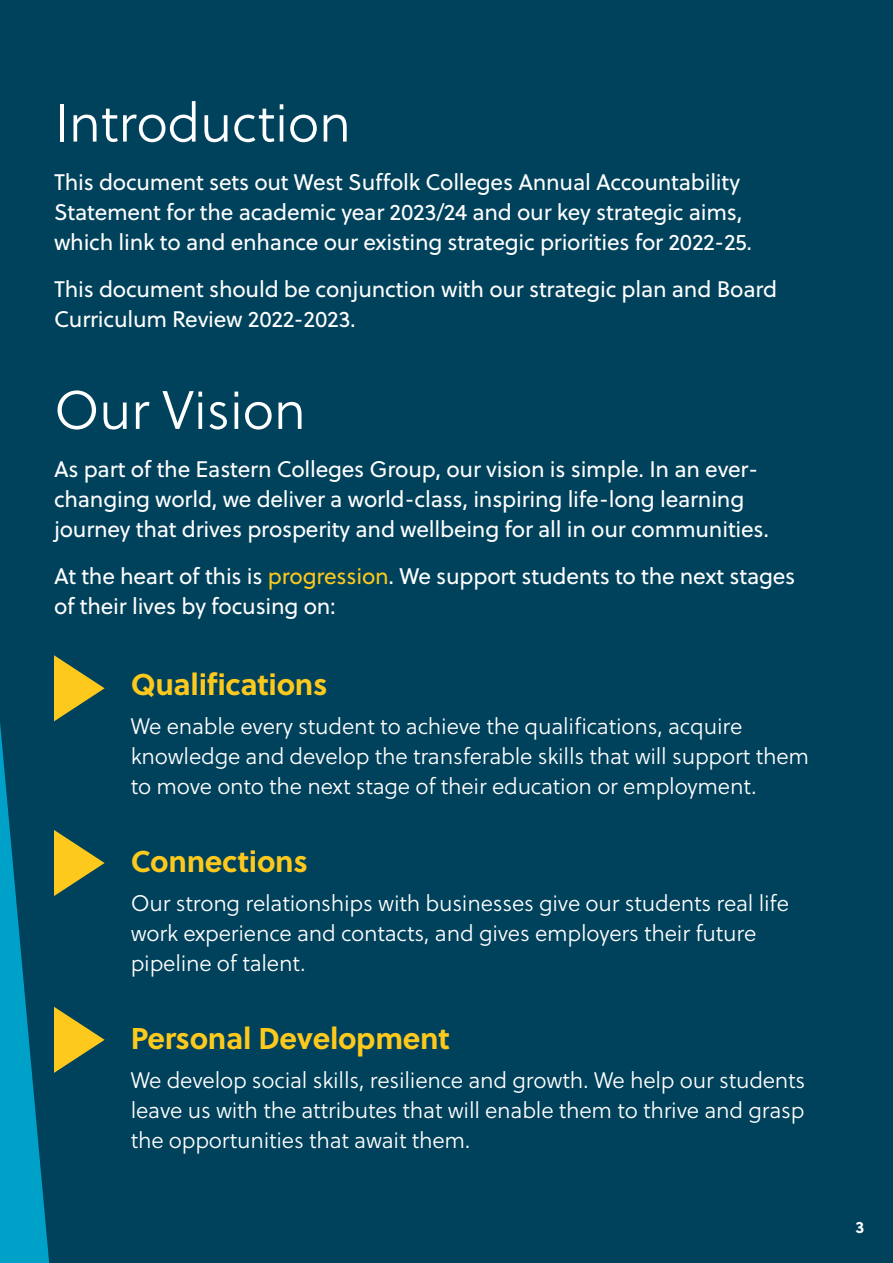
<style>
.page{position:relative;width:893px;height:1263px;background:#00425c}
.page>*{position:absolute;margin:0;border:0;box-sizing:border-box;transform-origin:0 0}
.t1{font:54px "Soleil Lt";letter-spacing:-.01em;color:#fff}
.t2{font:700 30px "Soleil";letter-spacing:-.01em;color:#fec91d}
.t3{font:22.5px/30px "Soleil";letter-spacing:-.01em;color:#fff}
.t4{font:22.5px/30px "Soleil Lt";letter-spacing:-.01em;color:#fff}
.t5{font:700 16.5px "Soleil";color:#fff}
.s1{color:#fec91d}
</style>
<div class="page">
<svg style="left:0;top:655px;width:105px;height:608px"></svg>
<h1 class="t1" style="left:54px;top:85px;width:299px">Introduction</h1>
<p class="t3" style="left:54px;top:167px;width:700px">This document sets out West Suffolk Colleges Annual Accountability<br>Statement for the academic year 2023/24 and our key strategic aims, which link to and enhance our existing strategic priorities for 2022-25.</p>
<p class="t3" style="left:54px;top:274px;width:725px">This document should be conjunction with our strategic plan and Board<br>Curriculum Review 2022-2023.</p>
<h1 class="t1" style="left:54px;top:372px;width:254px">Our Vision</h1>
<p class="t3" style="left:54px;top:454px;width:717px">As part of the Eastern Colleges Group, our vision is simple. In an ever&shy;changing world, we deliver a world-class, inspiring life-long learning journey that drives prosperity and wellbeing for all in our communities.</p>
<p class="t3" style="left:54px;top:561px;width:743px">At the heart of this is <span class="s1">progression</span>. We support students to the next stages of their lives by focusing on:</p>
<h2 class="t2" style="left:131px;top:661px;width:198px">Qualifications</h2>
<p class="t4" style="left:131px;top:710px;width:680px">We enable every student to achieve the qualifications, acquire knowledge and develop the transferable skills that will support them to move onto the next stage of their education or employment.</p>
<h2 class="t2" style="left:131px;top:838px;width:179px">Connections</h2>
<p class="t4" style="left:131px;top:888px;width:660px">Our strong relationships with businesses give our students real life work experience and contacts, and gives employers their future pipeline of talent.</p>
<h2 class="t2" style="left:131px;top:1015px;width:321px">Personal Development</h2>
<p class="t4" style="left:131px;top:1065px;width:676px;text-align:justify">We develop social skills, resilience and growth. We help our students leave us with the attributes that will enable them to thrive and grasp the opportunities that await them.</p>
<p class="t5" style="left:856px;top:1214px;width:10px">3</p>
</div>
